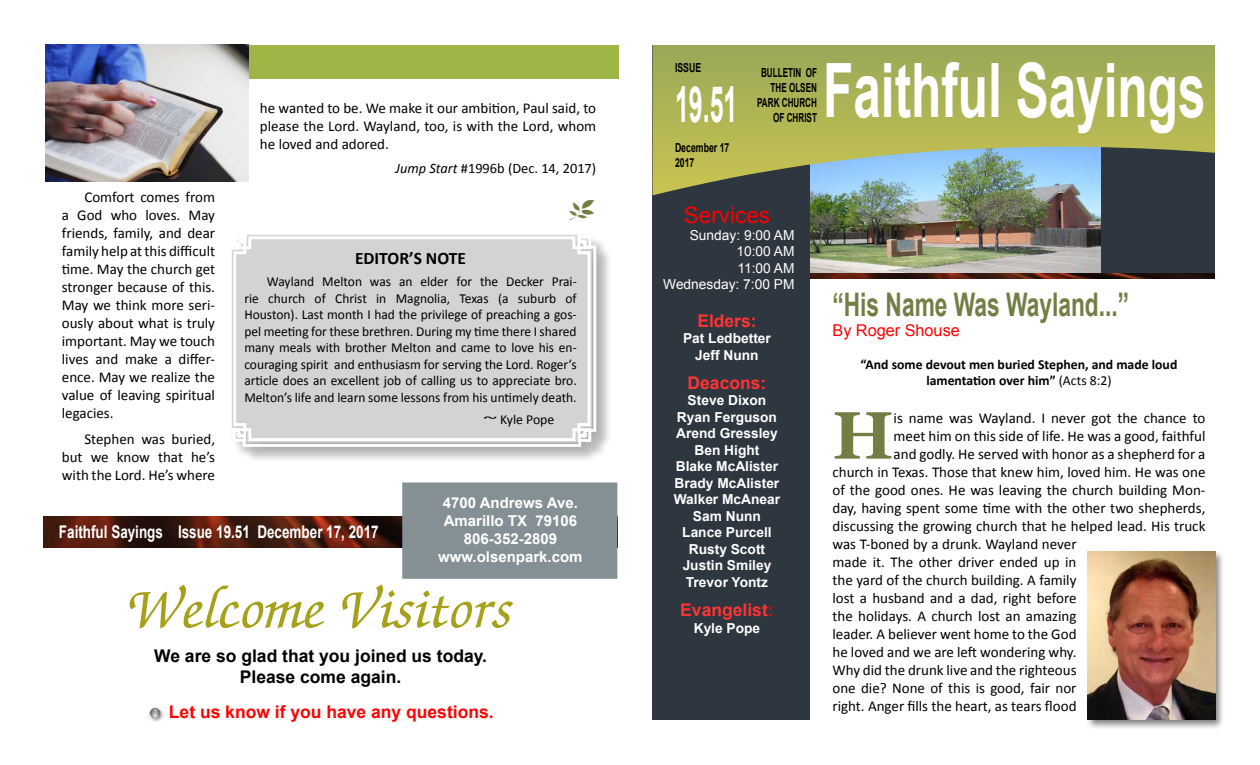
<style>
.page{position:relative;width:1260px;height:765px;background:#fff}
.page>*{position:absolute;margin:0;border:0;box-sizing:border-box;transform-origin:0 0}
.t1{font:700 75px "Arial";color:#fff;scale:.66 1}
.t2{font:700 67px "Georgia";color:#717f45}
.t3{font:italic 500 62.5px "Zapf Chancery";color:#a5a119}
.t4{font:700 50px "Arial";color:#fff;scale:.5 1}
.t5{font:700 32.5px "Arial";color:#717f45;scale:.7 1}
.t6{font:22.5px "Arial";color:#f00}
.t7{font:700 17.5px/21px "Arial";color:#000;text-align:center}
.t8{font:700 17.5px "Arial";color:#fff;scale:.77 1}
.t9{font:700 17.5px "Arial";color:#f00}
.t10{font:700 17.5px "Arial";color:#f33}
.t11{font:700 17.5px "Calibri";color:#000}
.t12{font:16.25px "Arial";color:#f00}
.t13{font:15px/18px "Calibri";color:#000;text-align:justify}
.t14{font:700 15px/18px "Arial";color:#fff;text-align:center}
.t15{font:14.38px "Calibri";color:#000}
.t16{font:13.75px/16.5px "Calibri";color:#000;text-align:justify}
.t17{font:700 13.75px/16.5px "Arial";color:#fff;text-align:center}
.t18{font:700 13.75px/16.5px "Calibri";color:#000;text-align:center}
.t19{font:13.75px/16.5px "Arial";color:#fff;text-align:right}
.t20{font:13.75px "Calibri";color:#000;scale:2 1}
.t21{font:700 12.5px/15px "Arial";color:#000;text-align:right;scale:.65 1}
.t22{font:700 12.5px/15px "Arial";color:#000;scale:.7 1}
.s1{font-style:italic}
.s2{color:#f00}
.s3{font-weight:400}
</style>
<div class="page">
<img style="left:810px;top:195px;width:292px;height:79px">
<div style="left:1102px;top:45px;width:113px;height:229px;background:#2e3640"></div>
<div style="left:652px;top:45px;width:158px;height:675px;background:#2e3640"></div>
<svg style="left:652px;top:45px;width:563px;height:150px;background:#9ba866"></svg>
<img style="left:43px;top:516px;width:359px;height:32px">
<div style="left:402px;top:482px;width:215px;height:97px;background:#859095;border:2px solid #859095"></div>
<div style="left:45px;top:45px;width:573px;height:34px;background:#9fb546"></div>
<div style="left:229px;top:232px;width:383px;height:230px;background:#8f9194;opacity:.75"></div>
<svg style="left:229px;top:232px;width:369px;height:216px"></svg>
<svg style="left:231px;top:234px;width:362px;height:209px;background:#d3d5d6"></svg>
<img style="left:45px;top:45px;width:204px;height:136px">
<img style="left:810px;top:274px;width:405px;height:4px">
<img style="left:149px;top:707px;width:15px;height:15px">
<div style="left:1085px;top:549px;width:140px;height:181px;background:#000;opacity:.5"></div>
<img style="left:1088px;top:552px;width:127px;height:168px">
<p class="t13" style="left:62px;top:188px;width:155px;text-indent:22px">Comfort comes from a God who loves. May friends, family, and dear family help at this difficult time. May the church get stronger because of this.<br>May we think more seri&shy;ously about what is truly important. May we touch lives and make a differ&shy;ence. May we realize the value of leaving spiritual legacies.</p>
<p class="t13" style="left:62px;top:429px;width:155px;text-indent:22px">Stephen was buried, but we know that he’s with the Lord. He’s where</p>
<p class="t13" style="left:260px;top:98px;width:338px">he wanted to be. We make it our ambition, Paul said, to please the Lord. Wayland, too, is with the Lord, whom he loved and adored.</p>
<p class="t15" style="left:395px;top:160px;width:202px"><span class="s1">Jump Start</span> #1996b (Dec. 14, 2017)</p>
<p class="t11" style="left:355px;top:248px;width:113px">EDITOR’S NOTE</p>
<p class="t16" style="left:244px;top:273px;width:334px;text-indent:23px">Wayland Melton was an elder for the Decker Prai&shy;rie church of Christ in Magnolia, Texas (a suburb of Houston). Last month I had the privilege of preaching a gos&shy;pel meeting for these brethren. During my time there I shared many meals with brother Melton and came to love his en&shy;couraging spirit and enthusiasm for serving the Lord. Roger’s article does an excellent job of calling us to appreciate bro.<br>Melton’s life and learn some lessons from his untimely death.</p>
<p class="t20" style="left:484px;top:411px;width:37px">~ Kyle Pope</p>
<p class="t8" style="left:59px;top:521px;width:417px">Faithful Sayings Issue 19.51 December 17, 2017</p>
<p class="t14" style="left:438px;top:494px;width:146px">4700 Andrews Ave.<br>Amarillo TX 79106<br>806-352-2809 www.olsenpark.com</p>
<h3 class="t3" style="left:128px;top:577px;width:386px">Welcome Visitors</h3>
<p class="t7" style="left:154px;top:646px;width:334px">We are so glad that you joined us today.<br>Please come again.</p>
<p class="t9" style="left:169px;top:700px;width:326px">Let us know if you have any questions.</p>
<p class="t22" style="left:675px;top:61px;width:39px">ISSUE</p>
<h3 class="t4" style="left:675px;top:72px;width:127px">19.51</h3>
<p class="t22" style="left:675px;top:141px;width:79px">December 17<br>2017</p>
<p class="t21" style="left:757px;top:66px;width:94px">BULLETIN OF<br>THE OLSEN<br>PARK CHURCH<br>OF CHRIST</p>
<h1 class="t1" style="left:823px;top:41px;width:581px">Faithful Sayings</h1>
<h3 class="t6" style="left:684px;top:200px;width:88px">Services</h3>
<p class="t19" style="left:663px;top:227px;width:133px">Sunday: 9:00 AM<br>10:00 AM<br>11:00 AM<br>Wednesday: 7:00 PM</p>
<p class="t10" style="left:697px;top:309px;width:61px">Elders:</p>
<p class="t17" style="left:683px;top:331px;width:89px">Pat Ledbetter<br>Jeff Nunn</p>
<p class="t10" style="left:688px;top:371px;width:80px">Deacons:</p>
<p class="t17" style="left:674px;top:393px;width:108px">Steve Dixon<br>Ryan Ferguson<br>Arend Gressley<br>Ben Hight<br>Blake McAlister<br>Brady McAlister<br>Walker McAnear<br>Sam Nunn<br>Lance Purcell<br>Rusty Scott<br>Justin Smiley<br>Trevor Yontz</p>
<p class="t10" style="left:680px;top:598px;width:95px">Evangelist<span class="s2">:</span></p>
<p class="t17" style="left:694px;top:620px;width:68px">Kyle Pope</p>
<h3 class="t5" style="left:832px;top:283px;width:425px">“His Name Was Wayland...”</h3>
<p class="t12" style="left:832px;top:319px;width:129px">By Roger Shouse</p>
<p class="t18" style="left:861px;top:355px;width:318px">“And some devout men buried Stephen, and made loud lamentation over him” <span class="s3">(Acts 8:2)</span></p>
<h2 class="t2" style="left:832px;top:392px;width:63px">H</h2>
<p class="t13" style="left:894px;top:408px;width:313px">is name was Wayland. I never got the chance to</p>
<p class="t13" style="left:894px;top:426px;width:313px">meet him on this side of life. He was a good, faithful</p>
<p class="t13" style="left:894px;top:444px;width:313px">and godly. He served with honor as a shepherd for a</p>
<p class="t13" style="left:832px;top:462px;width:375px">church in Texas. Those that knew him, loved him. He was one</p>
<p class="t13" style="left:832px;top:480px;width:375px">of the good ones. He was leaving the church building Mon-</p>
<p class="t13" style="left:832px;top:498px;width:374px">day, having spent some time with the other two shepherds,</p>
<p class="t13" style="left:832px;top:516px;width:375px">discussing the growing church that he helped lead. His truck</p>
<p class="t13" style="left:832px;top:534px;width:246px">was T-boned by a drunk. Wayland never</p>
<p class="t13" style="left:832px;top:552px;width:246px">made it. The other driver ended up in</p>
<p class="t13" style="left:832px;top:570px;width:246px">the yard of the church building. A family</p>
<p class="t13" style="left:832px;top:588px;width:246px">lost a husband and a dad, right before</p>
<p class="t13" style="left:832px;top:606px;width:246px">the holidays. A church lost an amazing</p>
<p class="t13" style="left:832px;top:624px;width:246px">leader. A believer went home to the God</p>
<p class="t13" style="left:832px;top:642px;width:246px">he loved and we are left wondering why.</p>
<p class="t13" style="left:832px;top:660px;width:246px">Why did the drunk live and the righteous</p>
<p class="t13" style="left:832px;top:678px;width:246px">one die? None of this is good, fair nor</p>
<p class="t13" style="left:832px;top:696px;width:246px">right. Anger fills the heart, as tears flood</p>
</div>
